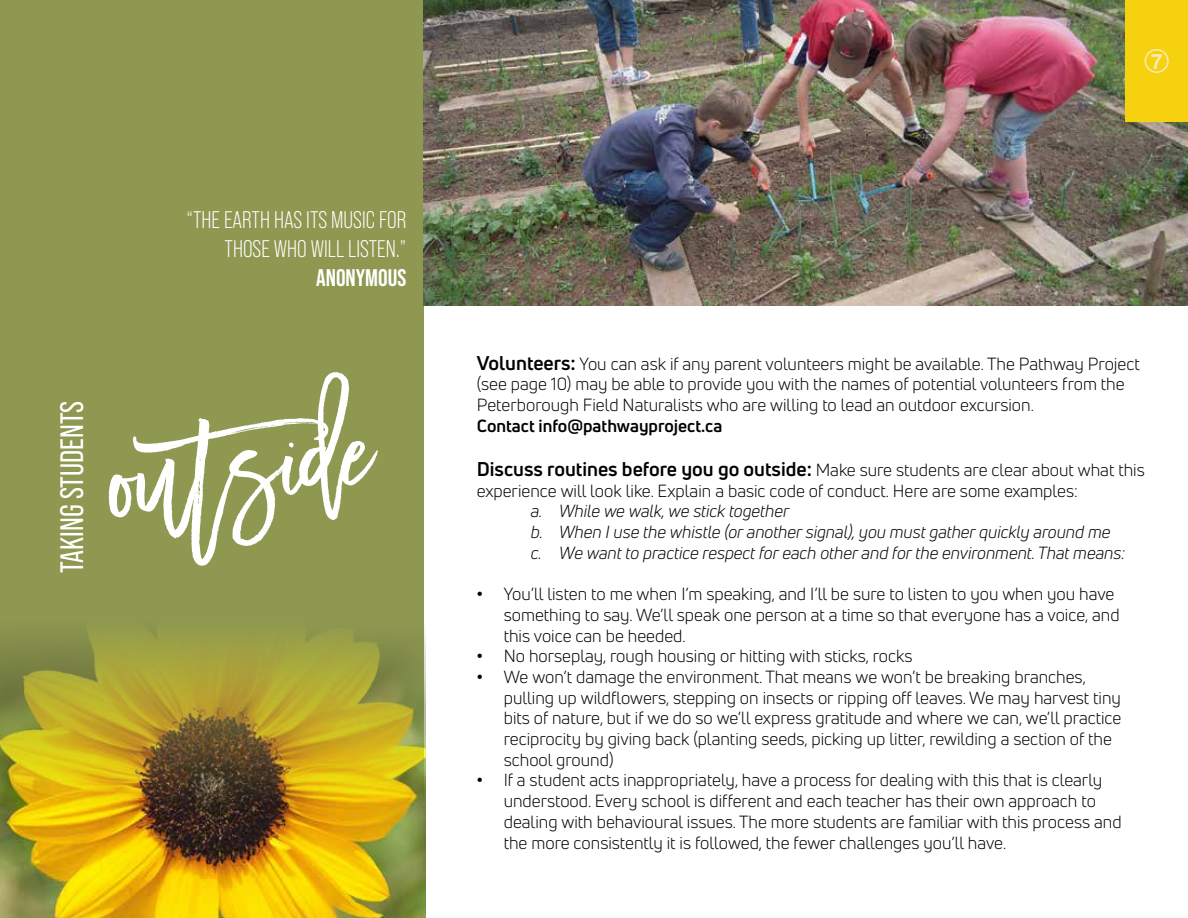
<style>
.page{position:relative;width:1188px;height:918px;background:#fff}
.page>*{position:absolute;margin:0;border:0;box-sizing:border-box;transform-origin:0 0}
.t1{font:120px "Madina Script";color:#fff}
.t2{font:32.4px "Bebas Neue Pro";color:#fff}
.t3{font:24px/28.8px "Bebas Neue Pro";color:#fff;text-align:right}
.t4{font:700 24px "Bebas Neue Pro";color:#fff}
.t5{font:17.25px/20.7px "Uni Neue";color:#000}
.t6{font:italic 17.25px/20.7px "Uni Neue";color:#000}
.t7{font:700 17.25px "Uni Neue";color:#000}
.s1{font-weight:700;font-size:19.5px}
.s2{font-family:"Arial"}
</style>
<div class="page">
<div style="left:0;top:0;width:423px;height:918px;background:#8f9851"></div>
<img style="left:423px;top:0;width:765px;height:306px">
<div style="left:1126px;top:0;width:62px;height:122px;background:#f5d10f"></div>
<img style="left:0;top:622px;width:426px;height:296px">
<h3 class="t3" style="left:187px;top:206px;width:221px">“THE EARTH HAS ITS MUSIC FOR<br>THOSE WHO WILL LISTEN.”</h3>
<h3 class="t4" style="left:316px;top:264px;width:92px">ANONYMOUS</h3>
<h2 class="t2" style="left:54px;top:573px;width:174px;rotate:-90deg">TAKING STUDENTS</h2>
<h1 class="t1" style="left:100px;top:408px;width:266px;rotate:-6deg">outside</h1>
<p class="t5" style="left:477px;top:353px;width:664px"><span class="s1">Volunteers:</span> You can ask if any parent volunteers might be available. The Pathway Project (see page 10) may be able to provide you with the names of potential volunteers from the<br>Peterborough Field Naturalists who are willing to lead an outdoor excursion.</p>
<p class="t7" style="left:477px;top:415px;width:247px">Contact info@pathwayproject.ca</p>
<p class="t5" style="left:477px;top:459px;width:670px"><span class="s1">Discuss routines before you go outside:</span> Make sure students are clear about what this experience will look like. Explain a basic code of conduct. Here are some examples:</p>
<p class="t6" style="left:531px;top:501px;width:596px">a. While we walk, we stick together<br>b. When I use the whistle (or another signal), you must gather quickly around me c. We want to practice respect for each other and for the environment. That means:</p>
<p class="t5" style="left:504px;top:584px;width:617px;text-indent:-27px"><span class="s2">•</span> You’ll listen to me when I’m speaking, and I’ll be sure to listen to you when you have something to say. We’ll speak one person at a time so that everyone has a voice, and this voice can be heeded.</p>
<p class="t5" style="left:477px;top:646px;width:437px"><span class="s2">•</span> No horseplay, rough housing or hitting with sticks, rocks</p>
<p class="t5" style="left:504px;top:666px;width:619px;text-indent:-27px"><span class="s2">•</span> We won’t damage the environment. That means we won’t be breaking branches, pulling up wildflowers, stepping on insects or ripping off leaves. We may harvest tiny bits of nature, but if we do so we’ll express gratitude and where we can, we’ll practice reciprocity by giving back (planting seeds, picking up litter, rewilding a section of the school ground)</p>
<p class="t5" style="left:504px;top:770px;width:619px;text-indent:-27px"><span class="s2">•</span> If a student acts inappropriately, have a process for dealing with this that is clearly understood. Every school is different and each teacher has their own approach to dealing with behavioural issues. The more students are familiar with this process and the more consistently it is followed, the fewer challenges you’ll have.</p>
</div>
